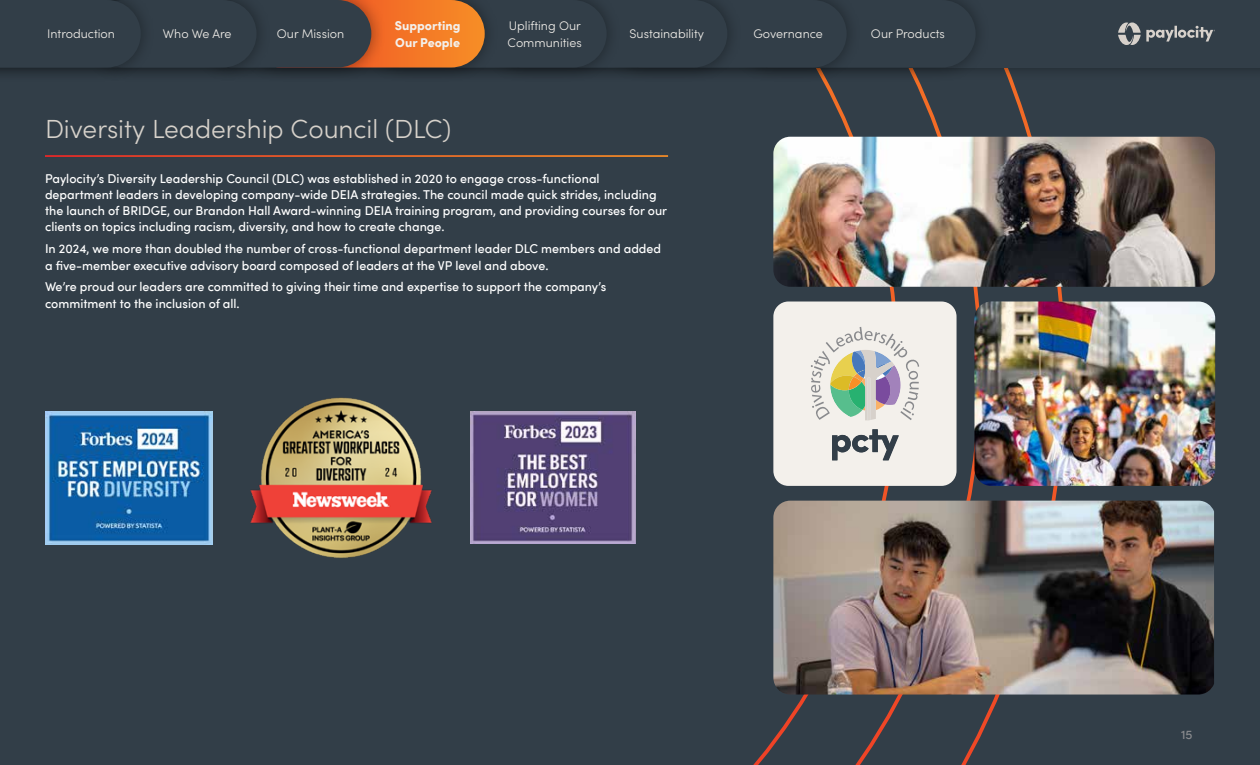
<style>
.page{position:relative;width:1260px;height:765px;background:#fff}
.page>*{position:absolute;margin:0;border:0;box-sizing:border-box;transform-origin:0 0}
.t1{font:300 26.25px "Sofia Pro";color:#d6d1ca}
.t2{font:500 12.5px/16.2px "Sofia Pro";color:#fff}
.t3{font:300 12.5px/17.5px "Sofia Pro";color:#f3f0eb}
.t4{font:900 12.5px/17.5px "Sofia Pro";color:#f3f0eb}
.t5{font:500 12.5px "Sofia Pro";color:#898a8d}
</style>
<div class="page">
<div style="left:1065px;top:80px;width:195px;height:685px;background:#323e48"></div>
<div style="left:0;top:80px;width:1065px;height:685px;background:#323e48"></div>
<hr style="left:45px;top:155px;width:623px;height:2px;background:#fff">
<img style="left:773px;top:137px;width:442px;height:150px">
<img style="left:974px;top:302px;width:241px;height:184px">
<div style="left:773px;top:302px;width:184px;height:184px;background:#f3f0eb;border-radius:15px"></div>
<svg style="left:811px;top:327px;width:108px;height:93px"></svg>
<svg style="left:832px;top:429px;width:67px;height:31px"></svg>
<img style="left:773px;top:501px;width:441px;height:194px">
<img style="left:45px;top:411px;width:167px;height:133px">
<img style="left:470px;top:412px;width:165px;height:132px">
<img style="left:247px;top:384px;width:187px;height:187px">
<div style="left:0;top:0;width:1260px;height:80px;background:#2e3942"></div>
<div style="left:0;top:0;width:1260px;height:68px;background:#323e48"></div>
<svg style="left:1118px;top:23px;width:97px;height:22px"></svg>
<div style="left:724px;top:0;width:266px;height:82px;background:#000;opacity:.4"></div>
<div style="left:738px;top:0;width:238px;height:68px;background:#323e48;border-radius:34px"></div>
<div style="left:595px;top:0;width:266px;height:82px;background:#000;opacity:.4"></div>
<div style="left:609px;top:0;width:238px;height:68px;background:#323e48;border-radius:34px"></div>
<div style="left:475px;top:0;width:267px;height:82px;background:#000;opacity:.4"></div>
<div style="left:490px;top:0;width:237px;height:68px;background:#323e48;border-radius:34px"></div>
<div style="left:355px;top:0;width:266px;height:82px;background:#000;opacity:.4"></div>
<div style="left:369px;top:0;width:238px;height:68px;background:#323e48;border-radius:34px"></div>
<div style="left:233px;top:0;width:266px;height:82px;background:#000;opacity:.4"></div>
<svg style="left:247px;top:0;width:238px;height:68px"></svg>
<div style="left:185px;top:0;width:201px;height:82px;background:#000;opacity:.4"></div>
<div style="left:200px;top:0;width:171px;height:68px;background:#323e48;border-radius:34px"></div>
<div style="left:76px;top:0;width:195px;height:82px;background:#000;opacity:.4"></div>
<div style="left:90px;top:0;width:167px;height:68px;background:#323e48;border-radius:34px"></div>
<div style="left:0;top:0;width:155px;height:82px;background:#000;opacity:.4"></div>
<svg style="left:0;top:0;width:141px;height:68px"></svg>
<p class="t3" style="left:47px;top:24px;width:69px">Introduction</p>
<p class="t3" style="left:163px;top:24px;width:70px">Who We Are</p>
<p class="t3" style="left:277px;top:24px;width:69px">Our Mission</p>
<p class="t4" style="left:395px;top:16px;width:67px">Supporting<br>Our People</p>
<p class="t3" style="left:508px;top:16px;width:76px">Uplifting Our<br>Communities</p>
<p class="t3" style="left:630px;top:24px;width:76px">Sustainability</p>
<p class="t3" style="left:753px;top:24px;width:71px">Governance</p>
<p class="t3" style="left:871px;top:24px;width:76px">Our Products</p>
<h1 class="t1" style="left:45px;top:110px;width:408px">Diversity Leadership Council (DLC)</h1>
<p class="t2" style="left:45px;top:169px;width:624px">Paylocity’s Diversity Leadership Council (DLC) was established in 2020 to engage cross-functional department leaders in developing company-wide DEIA strategies. The council made quick strides, including the launch of BRIDGE, our Brandon Hall Award-winning DEIA training program, and providing courses for our clients on topics including racism, diversity, and how to create change.</p>
<p class="t2" style="left:45px;top:240px;width:618px">In 2024, we more than doubled the number of cross-functional department leader DLC members and added a five-member executive advisory board composed of leaders at the VP level and above.</p>
<p class="t2" style="left:45px;top:278px;width:563px">We’re proud our leaders are committed to giving their time and expertise to support the company’s commitment to the inclusion of all.</p>
<p class="t5" style="left:1181px;top:726px;width:13px">15</p>
</div>
